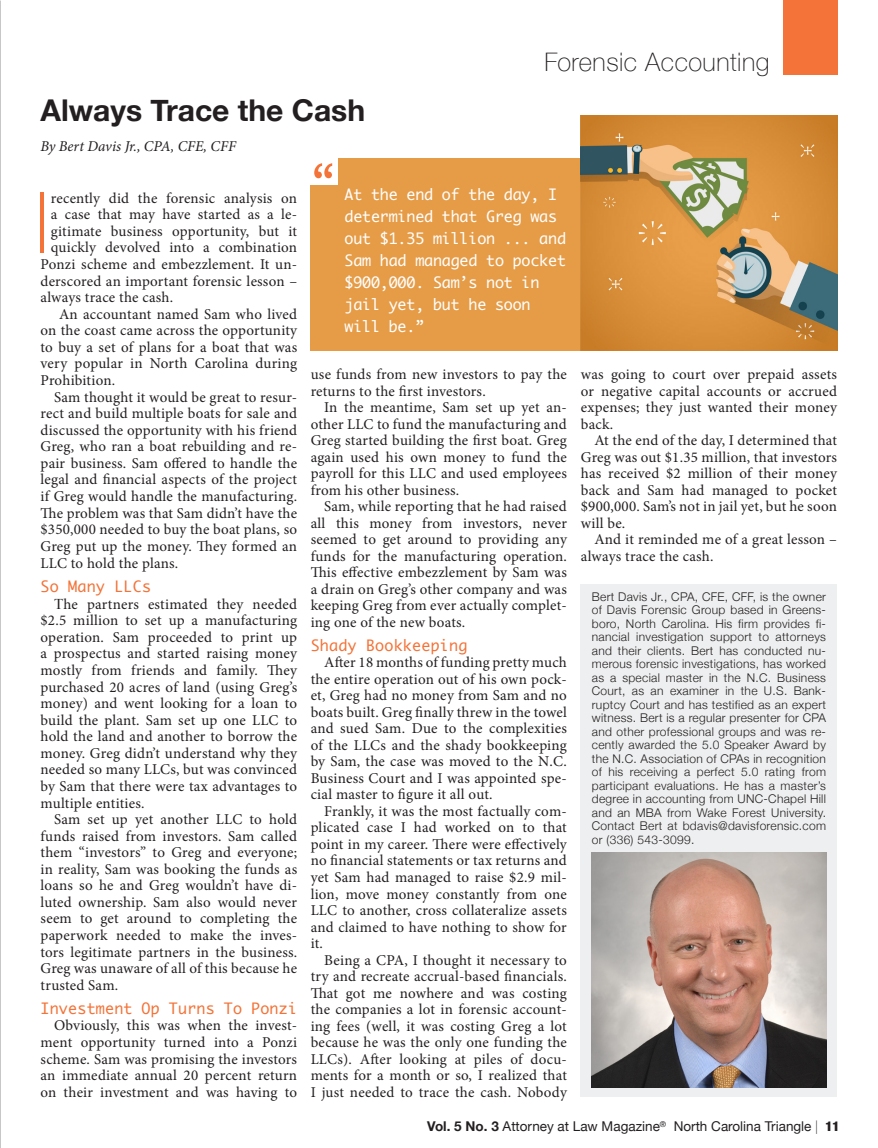
<style>
.page{position:relative;width:878px;height:1148px;background:#fff}
.page>*{position:absolute;margin:0;border:0;box-sizing:border-box;transform-origin:0 0}
.t1{font:100 84.3px "Helvetica Neue";color:#f37338}
.t2{font:700 30px "Helvetica Neue";color:#231f20}
.t3{font:100 25.5px "Helvetica Neue";letter-spacing:.02em;color:#231f20}
.t4{font:15px/16.5px "Minion Pro";letter-spacing:.01em;color:#231f20;text-align:justify}
.t5{font:15px/22px "Monaco";letter-spacing:-.01em;color:#fff}
.t6{font:15px "Monaco";letter-spacing:.015em;color:#f37338}
.t7{font:italic 15px "Minion Pro";color:#231f20}
.t8{font:13.5px "Helvetica Neue";color:#231f20}
.Body_Text{font:300 12px/13.5px "Helvetica Neue";letter-spacing:.025em;color:#231f20;text-align:justify}
.s1{font-family:"Times New Roman"}
.s2{font-weight:700}
.s3{font-weight:100}
.s4{font-weight:900;font-stretch:condensed}
</style>
<div class="page">
<div style="left:783px;top:0;width:54px;height:74px;background:#f37338"></div>
<div style="left:580px;top:584px;width:257px;height:512px;background:#e9ebec"></div>
<img style="left:591px;top:852px;width:235px;height:235px">
<div style="left:310px;top:158px;width:527px;height:192px;background:#e69c47"></div>
<div style="left:309px;top:156px;width:29px;height:29px;background:#fff"></div>
<svg style="left:314px;top:163px;width:18px;height:15px"></svg>
<img style="left:580px;top:116px;width:257px;height:234px">
<img style="left:0;top:515px;width:1px;height:303px">
<img style="left:0;top:211px;width:1px;height:304px">
<img style="left:0;top:818px;width:1px;height:278px">
<p class="t2" style="left:40px;top:87px;width:326px">Always Trace the Cash</p>
<p class="t7" style="left:40px;top:136px;width:197px">By Bert Davis Jr., CPA, CFE, CFF</p>
<p class="t3" style="left:544px;top:43px;width:226px">Forensic Accounting</p>
<p class="t1" style="left:35px;top:158px;width:16px">I</p>
<p class="t4" style="left:51px;top:190px;width:248px">recently did the forensic analysis on</p>
<p class="t4" style="left:51px;top:206px;width:248px">a case that may have started as a le-</p>
<p class="t4" style="left:51px;top:223px;width:248px">gitimate business opportunity, but it</p>
<p class="t4" style="left:51px;top:239px;width:248px">quickly devolved into a combination</p>
<p class="t4" style="left:40px;top:256px;width:258px">Ponzi scheme and embezzlement. It un-</p>
<p class="t4" style="left:40px;top:273px;width:258px">derscored an important forensic lesson –</p>
<p class="t4" style="left:40px;top:289px;width:134px">always trace the cash.</p>
<p class="t4" style="left:40px;top:306px;width:258px;text-indent:19px">An accountant named Sam who lived on the coast came across the opportunity to buy a set of plans for a boat that was very popular in North Carolina during Prohibition.</p>
<p class="t4" style="left:40px;top:388px;width:258px;text-indent:14px">Sam thought it would be great to resur&shy;rect and build multiple boats for sale and discussed the opportunity with his friend Greg, who ran a boat rebuilding and re&shy;pair business. Sam offered to handle the legal and financial aspects of the project if Greg would handle the manufacturing.<br>The problem was that Sam didn’t have the $350,000 needed to buy the boat plans, so Greg put up the money. They formed an LLC to hold the plans.</p>
<p class="t6" style="left:40px;top:574px;width:112px">So Many LLCs</p>
<p class="t4" style="left:40px;top:595px;width:258px;text-indent:14px"><span class="s1">T</span>he partners estimated they needed $2.5 million to set up a manufacturing operation. Sam proceeded to print up a prospectus and started raising money mostly from friends and family. They purchased 20 acres of land (using Greg’s money) and went looking for a loan to build the plant. Sam set up one LLC to hold the land and another to borrow the money. Greg didn’t understand why they needed so many LLCs, but was convinced by Sam that there were tax advantages to multiple entities.</p>
<p class="t4" style="left:40px;top:811px;width:258px;text-indent:14px">Sam set up yet another LLC to hold funds raised from investors. Sam called them “investors” to Greg and everyone; in reality, Sam was booking the funds as loans so he and Greg wouldn’t have di&shy;luted ownership. Sam also would never seem to get around to completing the paperwork needed to make the inves&shy;tors legitimate partners in the business.<br>Greg was unaware of all of this because he trusted Sam.</p>
<p class="t6" style="left:40px;top:995px;width:258px">Investment Op Turns To Ponzi</p>
<p class="t4" style="left:40px;top:1017px;width:258px;text-indent:14px">Obviously, this was when the invest&shy;ment opportunity turned into a Ponzi scheme. Sam was promising the investors an immediate annual 20 percent return on their investment and was having to</p>
<p class="t5" style="left:344px;top:183px;width:223px">At the end of the day, I determined that Greg was out $1.35 million ... and<br>Sam had managed to pocket $900,000. Sam’s not in jail yet, but he soon will be.”</p>
<p class="t4" style="left:310px;top:366px;width:258px">use funds from new investors to pay the returns to the first investors.</p>
<p class="t4" style="left:310px;top:399px;width:258px;text-indent:14px">In the meantime, Sam set up yet an&shy;other LLC to fund the manufacturing and Greg started building the first boat. Greg again used his own money to fund the payroll for this LLC and used employees from his other business.</p>
<p class="t4" style="left:310px;top:498px;width:258px;text-indent:14px">Sam, while reporting that he had raised all this money from investors, never seemed to get around to providing any funds for the manufacturing operation.<br>This effective embezzlement by Sam was a drain on Greg’s other company and was keeping Greg from ever actually complet&shy;ing one of the new boats.</p>
<p class="t6" style="left:310px;top:632px;width:158px">Shady Bookkeeping</p>
<p class="t4" style="left:310px;top:654px;width:258px;text-indent:14px">After 18 months of funding pretty much the entire operation out of his own pock&shy;et, Greg had no money from Sam and no boats built. Greg finally threw in the towel and sued Sam. Due to the complexities of the LLCs and the shady bookkeeping by Sam, the case was moved to the N.C.<br>Business Court and I was appointed spe&shy;cial master to figure it all out.</p>
<p class="t4" style="left:310px;top:803px;width:258px;text-indent:14px">Frankly, it was the most factually com&shy;plicated case I had worked on to that point in my career. There were effectively no financial statements or tax returns and yet Sam had managed to raise $2.9 mil&shy;lion, move money constantly from one LLC to another, cross collateralize assets and claimed to have nothing to show for it.</p>
<p class="t4" style="left:310px;top:951px;width:258px;text-indent:14px">Being a CPA, I thought it necessary to try and recreate accrual-based financials.<br>That got me nowhere and was costing the companies a lot in forensic account&shy;ing fees (well, it was costing Greg a lot because he was the only one funding the LLCs). After looking at piles of docu&shy;ments for a month or so, I realized that I just needed to trace the cash. Nobody</p>
<p class="t4" style="left:580px;top:366px;width:258px">was going to court over prepaid assets or negative capital accounts or accrued expenses; they just wanted their money back.</p>
<p class="t4" style="left:580px;top:432px;width:258px;text-indent:14px">At the end of the day, I determined that Greg was out $1.35 million, that investors has received $2 million of their money back and Sam had managed to pocket $900,000. Sam’s not in jail yet, but he soon will be.</p>
<p class="t4" style="left:580px;top:531px;width:258px;text-indent:14px">And it reminded me of a great lesson – always trace the cash.</p>
<p class="Body_Text" style="left:592px;top:589px;width:236px">Bert Davis Jr., CPA, CFE, CFF, is the owner of Davis Forensic Group based in Greens&shy;boro, North Carolina. His firm provides fi&shy;nancial investigation support to attorneys and their clients. Bert has conducted nu&shy;merous forensic investigations, has worked as a special master in the N.C. Business Court, as an examiner in the U.S. Bank&shy;ruptcy Court and has testified as an expert witness. Bert is a regular presenter for CPA and other professional groups and was re&shy;cently awarded the 5.0 Speaker Award by the N.C. Association of CPAs in recognition of his receiving a perfect 5.0 rating from participant evaluations. He has a master’s degree in accounting from UNC-Chapel Hill and an MBA from Wake Forest University.<br>Contact Bert at bdavis@davisforensic.com or (336) 543-3099.</p>
<p class="t8" style="left:427px;top:1116px;width:414px"><span class="s2">Vol. 5 No. 3</span> Attorney at Law Magazine<sup>®</sup> North Carolina Triangle <span class="s3">|</span> <span class="s4">11</span></p>
</div>
